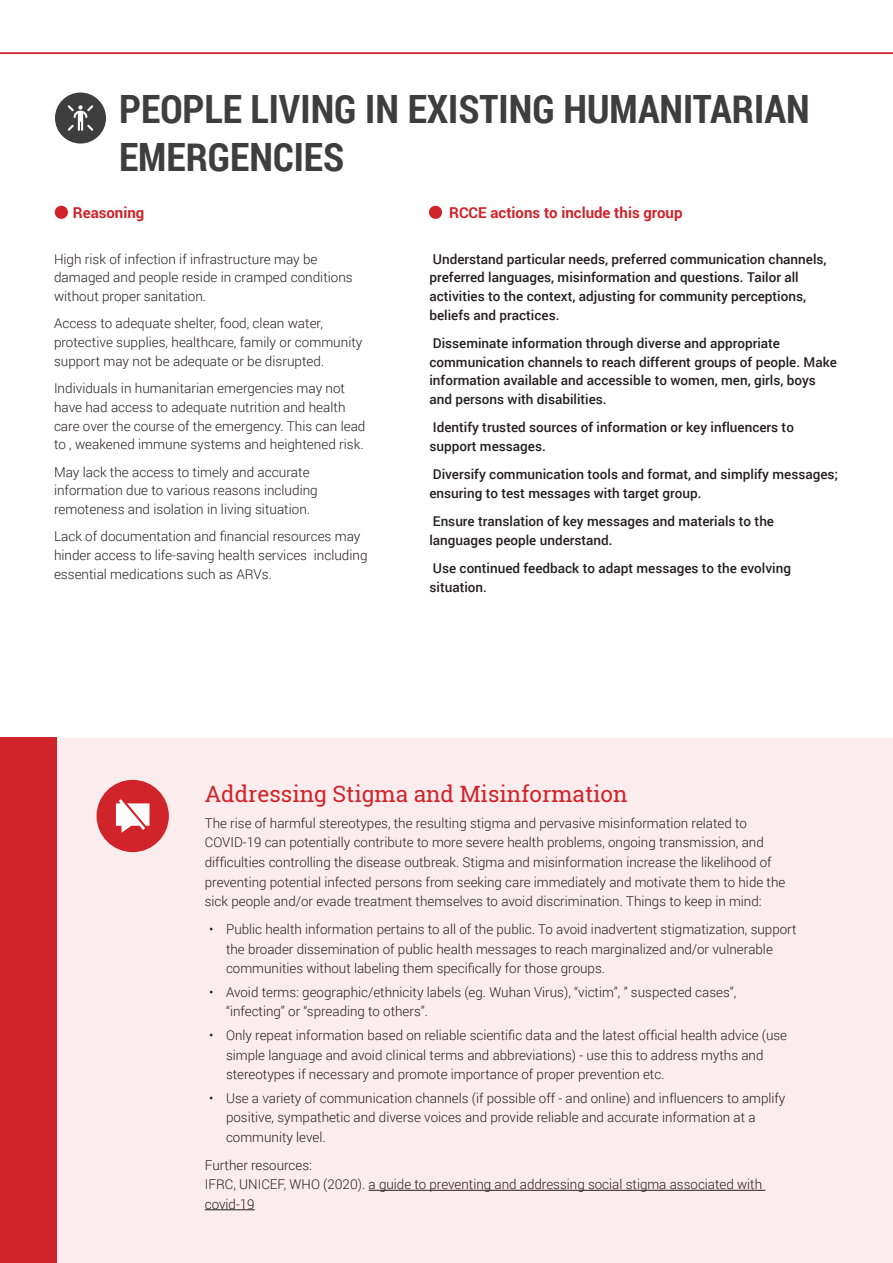
<style>
.page{position:relative;width:893px;height:1263px;background:#fff}
.page>*{position:absolute;margin:0;border:0;box-sizing:border-box;transform-origin:0 0}
.t1{font:700 39px/48px "Roboto Condensed";color:#3e3e3f}
.t2{font:22.5px "Roboto Slab";color:#d1232a}
.t3{font:700 15px "Roboto";color:#d1232a}
.t4{font:300 13.5px/19.5px "Roboto";color:#231f20}
.t5{font:500 13.5px/18.8px "Roboto";color:#231f20}
</style>
<div class="page">
<div style="left:55px;top:206px;width:13px;height:13px;background:#d1232a;border-radius:50%"></div>
<div style="left:429px;top:206px;width:13px;height:13px;background:#d1232a;border-radius:50%"></div>
<div style="left:55px;top:93px;width:51px;height:51px;background:#3e3e3f;border-radius:50%"></div>
<hr style="left:0;top:52px;width:893px;height:2px;background:#d1232a">
<div style="left:0;top:738px;width:893px;height:525px;background:#fbedee"></div>
<hr style="left:369px;top:1190px;width:396px;height:1px;background:#231f20">
<hr style="left:205px;top:1209px;width:50px;height:1px;background:#231f20">
<div style="left:0;top:738px;width:56px;height:525px;background:#d1232a"></div>
<div style="left:97px;top:780px;width:72px;height:72px;background:#d1232a;border-radius:50%"></div>
<svg style="left:116px;top:799px;width:33px;height:34px"></svg>
<svg style="left:68px;top:105px;width:25px;height:26px"></svg>
<p class="t1" style="left:119px;top:83px;width:692px">PEOPLE LIVING IN EXISTING HUMANITARIAN<br>EMERGENCIES</p>
<p class="t3" style="left:73px;top:202px;width:73px">Reasoning</p>
<p class="t3" style="left:449px;top:202px;width:235px">RCCE actions to include this group</p>
<p class="t4" style="left:54px;top:249px;width:300px;line-height:18.8px">High risk of infection if infrastructure may be damaged and people reside in cramped conditions without proper sanitation.</p>
<p class="t4" style="left:54px;top:314px;width:310px;line-height:18.8px">Access to adequate shelter, food, clean water, protective supplies, healthcare, family or community support may not be adequate or be disrupted.</p>
<p class="t4" style="left:54px;top:378px;width:313px;line-height:18.8px">Individuals in humanitarian emergencies may not have had access to adequate nutrition and health care over the course of the emergency. This can lead to , weakened immune systems and heightened risk.</p>
<p class="t4" style="left:54px;top:462px;width:265px;line-height:18.8px">May lack the access to timely and accurate information due to various reasons including remoteness and isolation in living situation.</p>
<p class="t4" style="left:54px;top:527px;width:315px;line-height:18.8px">Lack of documentation and financial resources may hinder access to life-saving health services including essential medications such as ARVs.</p>
<p class="t5" style="left:429px;top:249px;width:399px">●Understand particular needs, preferred communication channels, preferred languages, misinformation and questions. Tailor all activities to the context, adjusting for community perceptions, beliefs and practices.</p>
<p class="t5" style="left:429px;top:333px;width:409px">●Disseminate information through diverse and appropriate communication channels to reach different groups of people. Make information available and accessible to women, men, girls, boys and persons with disabilities.</p>
<p class="t5" style="left:429px;top:418px;width:366px">●Identify trusted sources of information or key influencers to support messages.</p>
<p class="t5" style="left:429px;top:464px;width:410px">●Diversify communication tools and format, and simplify messages; ensuring to test messages with target group.</p>
<p class="t5" style="left:429px;top:511px;width:346px">●Ensure translation of key messages and materials to the languages people understand.</p>
<p class="t5" style="left:429px;top:558px;width:363px">●Use continued feedback to adapt messages to the evolving situation.</p>
<p class="t2" style="left:205px;top:778px;width:424px">Addressing Stigma and Misinformation</p>
<p class="t4" style="left:205px;top:813px;width:582px">The rise of harmful stereotypes, the resulting stigma and pervasive misinformation related to COVID-19 can potentially contribute to more severe health problems, ongoing transmission, and difficulties controlling the disease outbreak. Stigma and misinformation increase the likelihood of preventing potential infected persons from seeking care immediately and motivate them to hide the sick people and/or evade treatment themselves to avoid discrimination. Things to keep in mind:</p>
<p class="t4" style="left:226px;top:919px;width:572px;text-indent:-17px">• Public health information pertains to all of the public. To avoid inadvertent stigmatization, support the broader dissemination of public health messages to reach marginalized and/or vulnerable communities without labeling them specifically for those groups.</p>
<p class="t4" style="left:226px;top:982px;width:512px;text-indent:-17px">• Avoid terms: geographic/ethnicity labels (eg. Wuhan Virus), “victim”, ” suspected cases”, “infecting” or “spreading to others”.</p>
<p class="t4" style="left:226px;top:1025px;width:563px;text-indent:-17px">• Only repeat information based on reliable scientific data and the latest official health advice (use simple language and avoid clinical terms and abbreviations) - use this to address myths and stereotypes if necessary and promote importance of proper prevention etc.</p>
<p class="t4" style="left:226px;top:1088px;width:561px;text-indent:-17px">• Use a variety of communication channels (if possible off - and online) and influencers to amplify positive, sympathetic and diverse voices and provide reliable and accurate information at a community level.</p>
<p class="t4" style="left:205px;top:1155px;width:559px">Further resources:<br>IFRC, UNICEF, WHO (2020). a guide to preventing and addressing social stigma associated with covid-19</p>
</div>
